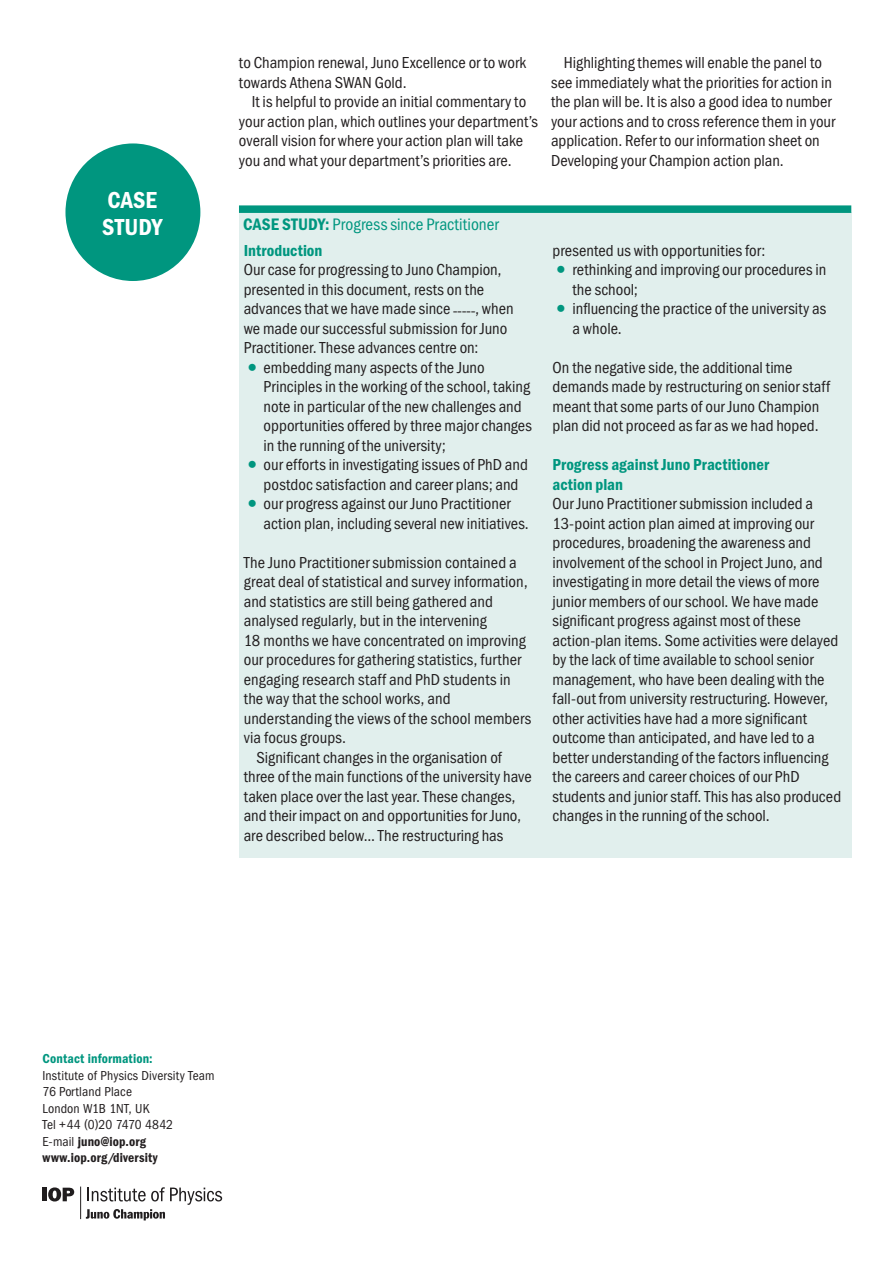
<style>
.page{position:relative;width:893px;height:1263px;background:#fff}
.page>*{position:absolute;margin:0;border:0;box-sizing:border-box;transform-origin:0 0}
.t1{font:600 24px/27px "Franklin Got Cd Io P";letter-spacing:.01em;color:#fff}
.t2{font:17.25px "Franklin Got Cd Io P";letter-spacing:.005em;color:#00967f}
.t3{font:16.5px/19.5px "Franklin Got Cd Io P";color:#231f20}
.t4{font:600 16.5px/19.5px "Franklin Got Cd Io P";letter-spacing:.005em;color:#00967f}
.t5{font:13.5px/16.5px "Franklin Got Cd Io P";letter-spacing:.01em;color:#231f20}
.t6{font:600 13.5px "Franklin Got Cd Io P";letter-spacing:.01em;color:#00967f}
.s1{font-weight:600}
.s2{font-size:25.5px;color:#00967f}
</style>
<div class="page">
<div style="left:239px;top:213px;width:612px;height:645px;background:#e1efed"></div>
<div style="left:239px;top:205px;width:612px;height:8px;background:#00967f"></div>
<div style="left:65px;top:143px;width:135px;height:138px;background:#00967f;border-radius:50%"></div>
<hr style="left:43px;top:1188px;width:4px;height:13px;background:#201d1e">
<svg style="left:48px;top:1187px;width:26px;height:14px"></svg>
<svg style="left:86px;top:1187px;width:136px;height:33px"></svg>
<hr style="left:80px;top:1186px;width:1px;height:33px;background:#231f20">
<h1 class="t1" style="left:102px;top:187px;width:62px">CASE<br>STUDY</h1>
<p class="t3" style="left:239px;top:53px;width:289px">to Champion renewal, Juno Excellence or to work towards Athena SWAN Gold.</p>
<p class="t3" style="left:239px;top:92px;width:301px;text-indent:13px">It is helpful to provide an initial commentary to your action plan, which outlines your department’s overall vision for where your action plan will take you and what your department’s priorities are.</p>
<p class="t3" style="left:551px;top:53px;width:286px;text-indent:13px">Highlighting themes will enable the panel to see immediately what the priorities for action in the plan will be. It is also a good idea to number your actions and to cross reference them in your application. Refer to our information sheet on Developing your Champion action plan.</p>
<p class="t2" style="left:243px;top:215px;width:257px"><span class="s1">CASE STUDY:</span> Progress since Practitioner</p>
<p class="t4" style="left:244px;top:240px;width:80px">Introduction</p>
<p class="t3" style="left:244px;top:260px;width:271px">Our case for progressing to Juno Champion, presented in this document, rests on the advances that we have made since -----, when we made our successful submission for Juno Practitioner. These advances centre on:</p>
<p class="t3" style="left:264px;top:357px;width:270px;text-indent:-20px"><span class="s2">•</span> embedding many aspects of the Juno Principles in the working of the school, taking note in particular of the new challenges and opportunities offered by three major changes in the running of the university;</p>
<p class="t3" style="left:264px;top:455px;width:266px;text-indent:-20px"><span class="s2">•</span> our efforts in investigating issues of PhD and postdoc satisfaction and career plans; and</p>
<p class="t3" style="left:264px;top:494px;width:267px;text-indent:-20px"><span class="s2">•</span> our progress against our Juno Practitioner action plan, including several new initiatives.</p>
<p class="t3" style="left:244px;top:552px;width:275px">The Juno Practitioner submission contained a</p>
<p class="t3" style="left:244px;top:572px;width:285px">great deal of statistical and survey information,</p>
<p class="t3" style="left:244px;top:591px;width:251px">and statistics are still being gathered and</p>
<p class="t3" style="left:244px;top:611px;width:244px">analysed regularly, but in the intervening</p>
<p class="t3" style="left:244px;top:630px;width:284px">18 months we have concentrated on improving</p>
<p class="t3" style="left:244px;top:650px;width:279px">our procedures for gathering statistics, further</p>
<p class="t3" style="left:244px;top:669px;width:268px">engaging research staff and PhD students in</p>
<p class="t3" style="left:244px;top:689px;width:208px">the way that the school works, and</p>
<p class="t3" style="left:244px;top:708px;width:289px">understanding the views of the school members</p>
<p class="t3" style="left:244px;top:728px;width:104px">via focus groups.</p>
<p class="t3" style="left:256px;top:747px;width:247px">Significant changes in the organisation of</p>
<p class="t3" style="left:244px;top:767px;width:289px">three of the main functions of the university have</p>
<p class="t3" style="left:244px;top:786px;width:273px">taken place over the last year. These changes,</p>
<p class="t3" style="left:244px;top:806px;width:279px">and their impact on and opportunities for Juno,</p>
<p class="t3" style="left:244px;top:825px;width:261px">are described below... The restructuring has</p>
<p class="t3" style="left:553px;top:240px;width:214px">presented us with opportunities for:</p>
<p class="t3" style="left:572px;top:260px;width:255px;text-indent:-20px"><span class="s2">•</span> rethinking and improving our procedures in the school;</p>
<p class="t3" style="left:572px;top:299px;width:255px;text-indent:-20px"><span class="s2">•</span> influencing the practice of the university as a whole.</p>
<p class="t3" style="left:553px;top:357px;width:279px">On the negative side, the additional time demands made by restructuring on senior staff meant that some parts of our Juno Champion plan did not proceed as far as we had hoped.</p>
<p class="t4" style="left:553px;top:455px;width:218px">Progress against Juno Practitioner action plan</p>
<p class="t3" style="left:553px;top:494px;width:290px">Our Juno Practitioner submission included a 13-point action plan aimed at improving our procedures, broadening the awareness and involvement of the school in Project Juno, and investigating in more detail the views of more junior members of our school. We have made significant progress against most of these action-plan items. Some activities were delayed by the lack of time available to school senior management, who have been dealing with the fall-out from university restructuring. However, other activities have had a more significant outcome than anticipated, and have led to a better understanding of the factors influencing the careers and career choices of our PhD students and junior staff. This has also produced changes in the running of the school.</p>
<p class="t6" style="left:43px;top:1051px;width:112px">Contact information:</p>
<p class="t5" style="left:43px;top:1067px;width:174px">Institute of Physics Diversity Team<br>76 Portland Place<br>London W1B 1NT, UK<br>Tel +44 (0)20 7470 4842<br>E-mail <span class="s1">juno@iop.org www.iop.org/diversity</span></p>
</div>
